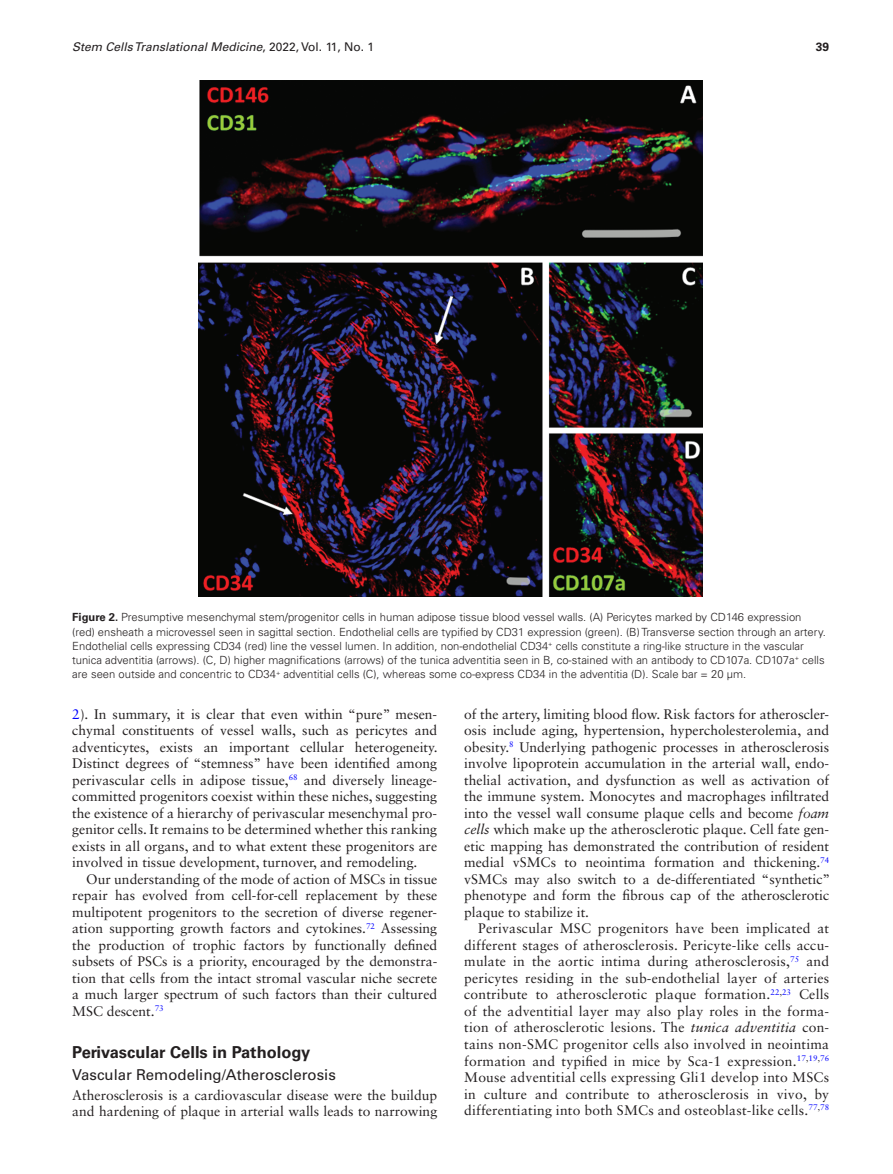
<style>
.page{position:relative;width:893px;height:1174px;background:#fff}
.page>*{position:absolute;margin:0;border:0;box-sizing:border-box;transform-origin:0 0}
.t1{font:700 16.5px "Univers LT Std";color:#231f20}
.t2{font:15px "Univers LT Std";color:#231f20}
.t3{font:13.8px/16.5px "Sabon LT Std";color:#231f20;text-align:justify}
.t4{font:italic 12px "Univers LT Std";color:#231f20}
.t5{font:700 12px "Univers LT Std";color:#231f20}
.t6{font:300 11.25px/14.2px "Univers LT Std";color:#231f20}
.s1{font-style:normal}
.s2{font-weight:700}
.s3{color:#00f}
.s4{font-style:italic}
</style>
<div class="page">
<img style="left:199px;top:81px;width:504px;height:515px">
<p class="t4" style="left:72px;top:40px;width:303px">Stem Cells Translational Medicine<span class="s1">, 2022, Vol. 11, No. 1</span></p>
<p class="t5" style="left:816px;top:40px;width:15px">39</p>
<p class="t6" style="left:72px;top:610px;width:755px"><span class="s2">Figure 2.</span> Presumptive mesenchymal stem/progenitor cells in human adipose tissue blood vessel walls. (A) Pericytes marked by CD146 expression (red) ensheath a microvessel seen in sagittal section. Endothelial cells are typified by CD31 expression (green). (B) Transverse section through an artery.<br>Endothelial cells expressing CD34 (red) line the vessel lumen. In addition, non-endothelial CD34<sup>+</sup> cells constitute a ring-like structure in the vascular tunica adventitia (arrows). (C, D) higher magnifications (arrows) of the tunica adventitia seen in B, co-stained with an antibody to CD107a. CD107a<sup>+</sup> cells are seen outside and concentric to CD34<sup>+</sup> adventitial cells (C), whereas some co-express CD34 in the adventitia (D). Scale bar = 20 µm.</p>
<p class="t3" style="left:72px;top:705px;width:367px"><span class="s3">2</span>). In summary, it is clear that even within “pure” mesen&shy;chymal constituents of vessel walls, such as pericytes and adventicytes, exists an important cellular heterogeneity.<br>Distinct degrees of “stemness” have been identified among perivascular cells in adipose tissue,<sup>68</sup> and diversely lineage&shy;committed progenitors coexist within these niches, suggesting the existence of a hierarchy of perivascular mesenchymal pro&shy;genitor cells. It remains to be determined whether this ranking exists in all organs, and to what extent these progenitors are involved in tissue development, turnover, and remodeling.</p>
<p class="t3" style="left:72px;top:870px;width:366px;text-indent:14px">Our understanding of the mode of action of MSCs in tissue repair has evolved from cell-for-cell replacement by these multipotent progenitors to the secretion of diverse regener&shy;ation supporting growth factors and cytokines.<sup>72</sup> Assessing the production of trophic factors by functionally defined subsets of PSCs is a priority, encouraged by the demonstra&shy;tion that cells from the intact stromal vascular niche secrete a much larger spectrum of such factors than their cultured MSC descent.<sup>73</sup></p>
<p class="t1" style="left:72px;top:1042px;width:240px">Perivascular Cells in Pathology</p>
<p class="t2" style="left:72px;top:1066px;width:265px">Vascular Remodeling/Atherosclerosis</p>
<p class="t3" style="left:72px;top:1086px;width:366px">Atherosclerosis is a cardiovascular disease were the buildup and hardening of plaque in arterial walls leads to narrowing</p>
<p class="t3" style="left:464px;top:705px;width:367px">of the artery, limiting blood flow. Risk factors for atheroscler&shy;osis include aging, hypertension, hypercholesterolemia, and obesity.<sup>8</sup> Underlying pathogenic processes in atherosclerosis involve lipoprotein accumulation in the arterial wall, endo&shy;thelial activation, and dysfunction as well as activation of the immune system. Monocytes and macrophages infiltrated into the vessel wall consume plaque cells and become <span class="s4">foam cells</span> which make up the atherosclerotic plaque. Cell fate gen&shy;etic mapping has demonstrated the contribution of resident medial vSMCs to neointima formation and thickening.<sup>74 </sup>vSMCs may also switch to a de-differentiated “synthetic” phenotype and form the fibrous cap of the atherosclerotic plaque to stabilize it.</p>
<p class="t3" style="left:464px;top:920px;width:366px;text-indent:14px">Perivascular MSC progenitors have been implicated at different stages of atherosclerosis. Pericyte-like cells accu&shy;mulate in the aortic intima during atherosclerosis,<sup>75</sup> and pericytes residing in the sub-endothelial layer of arteries contribute to atherosclerotic plaque formation.<sup>22</sup><sup>,</sup><sup>23</sup> Cells of the adventitial layer may also play roles in the forma&shy;tion of atherosclerotic lesions. The <span class="s4">tunica adventitia</span> con&shy;tains non-SMC progenitor cells also involved in neointima formation and typified in mice by Sca-1 expression.<sup>17</sup><sup>,</sup><sup>19</sup><sup>,</sup><sup>76<br></sup>Mouse adventitial cells expressing Gli1 develop into MSCs in culture and contribute to atherosclerosis in vivo, by differentiating into both SMCs and osteoblast-like cells.<sup>77</sup><sup>,</sup><sup>78</sup></p>
</div>
